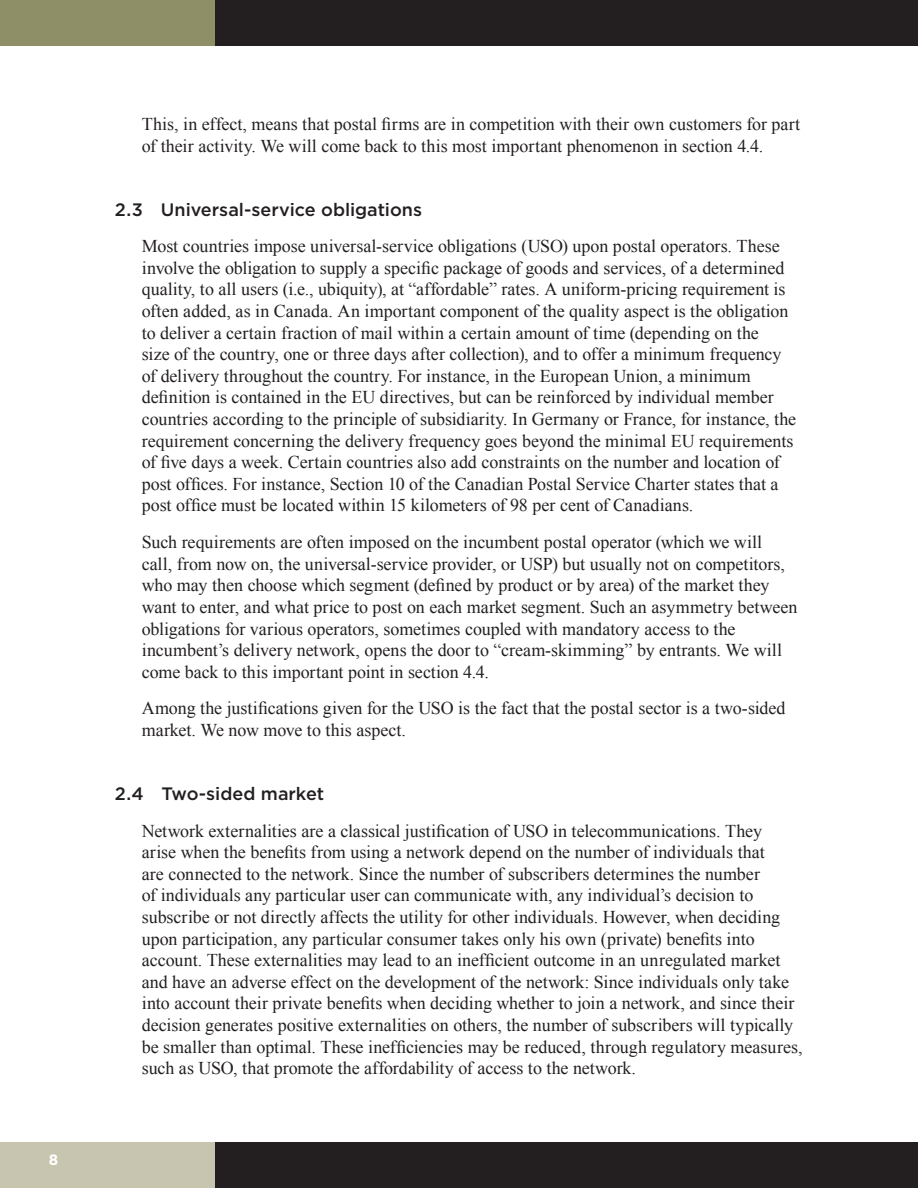
<style>
.page{position:relative;width:918px;height:1188px;background:#fff}
.page>*{position:absolute;margin:0;border:0;box-sizing:border-box;transform-origin:0 0}
.Body{font:18px/21.6px "Times New Roman";color:#231f20}
.Heading_2{font:500 18px "Gotham";letter-spacing:-.005em;color:#231f20}
.t1{font:700 15px "Gotham";color:#fff}
</style>
<div class="page">
<div style="left:0;top:1143px;width:215px;height:45px;background:#c7c5af"></div>
<div style="left:0;top:0;width:215px;height:45px;background:#8e8f66"></div>
<div style="left:215px;top:1143px;width:703px;height:45px;background:#231f20"></div>
<div style="left:215px;top:0;width:703px;height:45px;background:#231f20"></div>
<p class="t1" style="left:49px;top:1150px;width:11px">8</p>
<p class="Body" style="left:142px;top:113px;width:660px">This, in effect, means that postal firms are in competition with their own customers for part of their activity. We will come back to this most important phenomenon in section 4.4.</p>
<p class="Heading_2" style="left:115px;top:197px;width:309px">2.3 Universal-service obligations</p>
<p class="Body" style="left:142px;top:235px;width:656px">Most countries impose universal-service obligations (USO) upon postal operators. These involve the obligation to supply a specific package of goods and services, of a determined quality, to all users (i.e., ubiquity), at “affordable” rates. A uniform-pricing requirement is often added, as in Canada. An important component of the quality aspect is the obligation to deliver a certain fraction of mail within a certain amount of time (depending on the<br>size of the country, one or three days after collection), and to offer a minimum frequency of delivery throughout the country. For instance, in the European Union, a minimum definition is contained in the EU directives, but can be reinforced by individual member countries according to the principle of subsidiarity. In Germany or France, for instance, the requirement concerning the delivery frequency goes beyond the minimal EU requirements of five days a week. Certain countries also add constraints on the number and location of post offices. For instance, Section 10 of the Canadian Postal Service Charter states that a post office must be located within 15 kilometers of 98 per cent of Canadians.</p>
<p class="Body" style="left:142px;top:531px;width:657px">Such requirements are often imposed on the incumbent postal operator (which we will<br>call, from now on, the universal-service provider, or USP) but usually not on competitors, who may then choose which segment (defined by product or by area) of the market they want to enter, and what price to post on each market segment. Such an asymmetry between obligations for various operators, sometimes coupled with mandatory access to the incumbent’s delivery network, opens the door to “cream-skimming” by entrants. We will come back to this important point in section 4.4.</p>
<p class="Body" style="left:142px;top:697px;width:645px">Among the justifications given for the USO is the fact that the postal sector is a two-sided market. We now move to this aspect.</p>
<p class="Heading_2" style="left:115px;top:782px;width:211px">2.4 Two-sided market</p>
<p class="Body" style="left:142px;top:819px;width:662px">Network externalities are a classical justification of USO in telecommunications. They<br>arise when the benefits from using a network depend on the number of individuals that<br>are connected to the network. Since the number of subscribers determines the number<br>of individuals any particular user can communicate with, any individual’s decision to subscribe or not directly affects the utility for other individuals. However, when deciding upon participation, any particular consumer takes only his own (private) benefits into account. These externalities may lead to an inefficient outcome in an unregulated market and have an adverse effect on the development of the network: Since individuals only take into account their private benefits when deciding whether to join a network, and since their decision generates positive externalities on others, the number of subscribers will typically be smaller than optimal. These inefficiencies may be reduced, through regulatory measures, such as USO, that promote the affordability of access to the network.</p>
</div>
